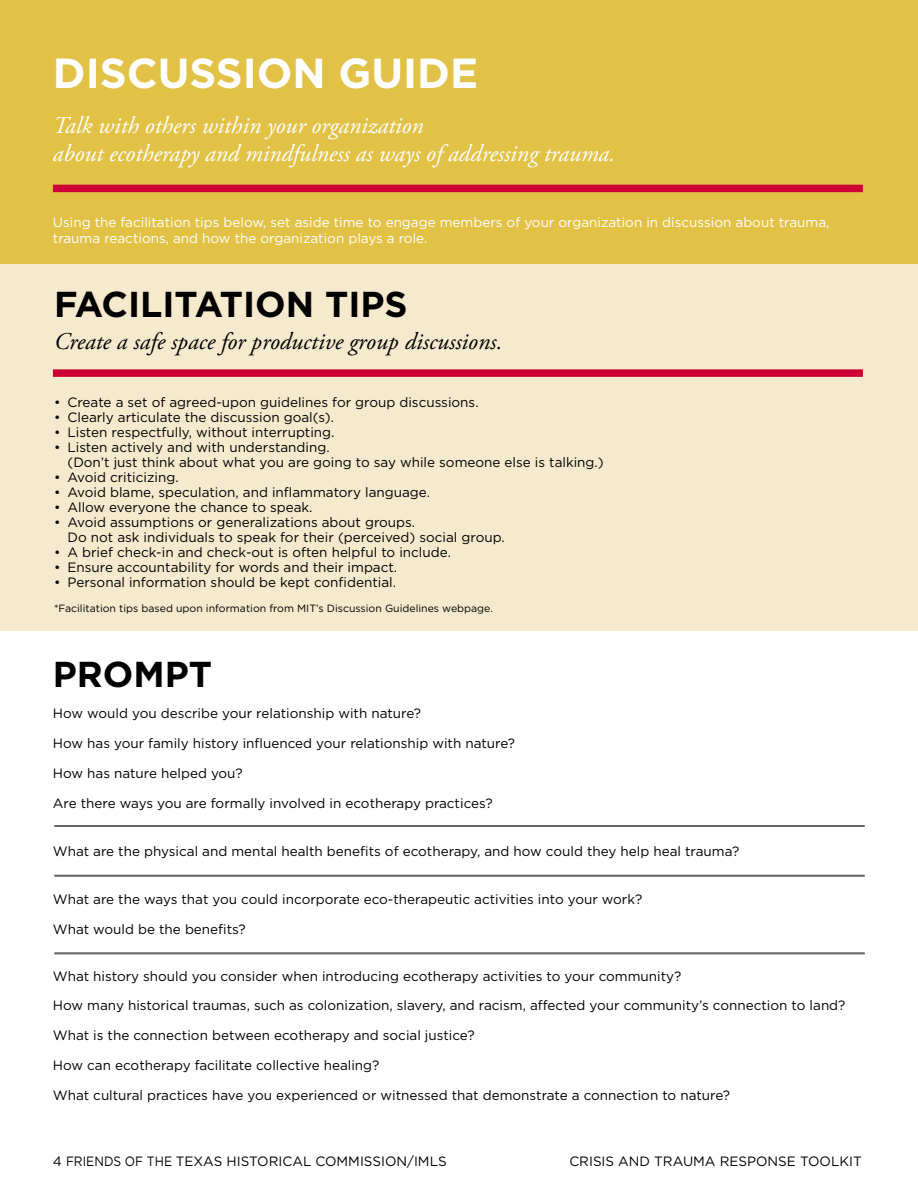
<style>
.page{position:relative;width:918px;height:1188px;background:#fff}
.page>*{position:absolute;margin:0;border:0;box-sizing:border-box;transform-origin:0 0}
.t1{font:700 42px "Gotham";color:#fff}
.t2{font:700 36px "Gotham";color:#000}
.t3{font:italic 24px/28.8px "Adobe Garamond Pro";color:#fff}
.t4{font:italic 24px "Adobe Garamond Pro";color:#000}
.t5{font:13.5px/15px "Gotham";color:#000}
.t6{font:13.5px/16.5px "Gotham";color:#fff}
.t7{font:10.5px "Gotham";color:#000}
</style>
<div class="page">
<div style="left:0;top:0;width:918px;height:265px;background:#e2c246"></div>
<div style="left:53px;top:185px;width:810px;height:7px;background:#c03"></div>
<div style="left:0;top:265px;width:918px;height:366px;background:#f5eacd"></div>
<div style="left:53px;top:369px;width:810px;height:8px;background:#c03"></div>
<hr style="left:55px;top:825px;width:810px;height:2px;background:#666">
<hr style="left:55px;top:875px;width:810px;height:1px;background:#666">
<hr style="left:55px;top:953px;width:810px;height:1px;background:#666">
<h1 class="t1" style="left:53px;top:45px;width:427px">DISCUSSION GUIDE</h1>
<h3 class="t3" style="left:53px;top:111px;width:564px">Talk with others within your organization<br>about ecotherapy and mindfulness as ways of addressing trauma.</h3>
<p class="t6" style="left:53px;top:213px;width:778px">Using the facilitation tips below, set aside time to engage members of your organization in discussion about trauma, trauma reactions, and how the organization plays a role.</p>
<h2 class="t2" style="left:54px;top:281px;width:355px">FACILITATION TIPS</h2>
<h3 class="t4" style="left:54px;top:327px;width:450px">Create a safe space for productive group discussions.</h3>
<p class="t5" style="left:54px;top:394px;width:426px">• Create a set of agreed-upon guidelines for group discussions.</p>
<p class="t5" style="left:54px;top:409px;width:282px">• Clearly articulate the discussion goal(s).</p>
<p class="t5" style="left:54px;top:424px;width:282px">• Listen respectfully, without interrupting.</p>
<p class="t5" style="left:68px;top:439px;width:538px;text-indent:-14px">• Listen actively and with understanding.<br>(Don’t just think about what you are going to say while someone else is talking.)</p>
<p class="t5" style="left:54px;top:469px;width:126px">• Avoid criticizing.</p>
<p class="t5" style="left:54px;top:484px;width:378px">• Avoid blame, speculation, and inflammatory language.</p>
<p class="t5" style="left:54px;top:499px;width:260px">• Allow everyone the chance to speak.</p>
<p class="t5" style="left:68px;top:514px;width:439px;text-indent:-14px">• Avoid assumptions or generalizations about groups.<br>Do not ask individuals to speak for their (perceived) social group.</p>
<p class="t5" style="left:54px;top:544px;width:398px">• A brief check-in and check-out is often helpful to include.</p>
<p class="t5" style="left:54px;top:559px;width:345px">• Ensure accountability for words and their impact.</p>
<p class="t5" style="left:54px;top:574px;width:344px">• Personal information should be kept confidential.</p>
<p class="t7" style="left:54px;top:602px;width:440px">*Facilitation tips based upon information from MIT’s Discussion Guidelines webpage.</p>
<h2 class="t2" style="left:53px;top:650px;width:161px">PROMPT</h2>
<p class="t5" style="left:53px;top:705px;width:370px">How would you describe your relationship with nature?</p>
<p class="t5" style="left:53px;top:735px;width:464px">How has your family history influenced your relationship with nature?</p>
<p class="t5" style="left:53px;top:765px;width:191px">How has nature helped you?</p>
<p class="t5" style="left:53px;top:795px;width:441px">Are there ways you are formally involved in ecotherapy practices?</p>
<p class="t5" style="left:53px;top:843px;width:688px">What are the physical and mental health benefits of ecotherapy, and how could they help heal trauma?</p>
<p class="t5" style="left:53px;top:891px;width:591px">What are the ways that you could incorporate eco-therapeutic activities into your work?</p>
<p class="t5" style="left:53px;top:921px;width:194px">What would be the benefits?</p>
<p class="t5" style="left:53px;top:968px;width:630px">What history should you consider when introducing ecotherapy activities to your community?</p>
<p class="t5" style="left:53px;top:998px;width:794px">How many historical traumas, such as colonization, slavery, and racism, affected your community’s connection to land?</p>
<p class="t5" style="left:53px;top:1028px;width:423px">What is the connection between ecotherapy and social justice?</p>
<p class="t5" style="left:53px;top:1058px;width:328px">How can ecotherapy facilitate collective healing?</p>
<p class="t5" style="left:53px;top:1088px;width:679px">What cultural practices have you experienced or witnessed that demonstrate a connection to nature?</p>
<p class="t5" style="left:53px;top:1154px;width:395px">4 FRIENDS OF THE TEXAS HISTORICAL COMMISSION/IMLS</p>
<p class="t5" style="left:569px;top:1154px;width:294px">CRISIS AND TRAUMA RESPONSE TOOLKIT</p>
</div>
